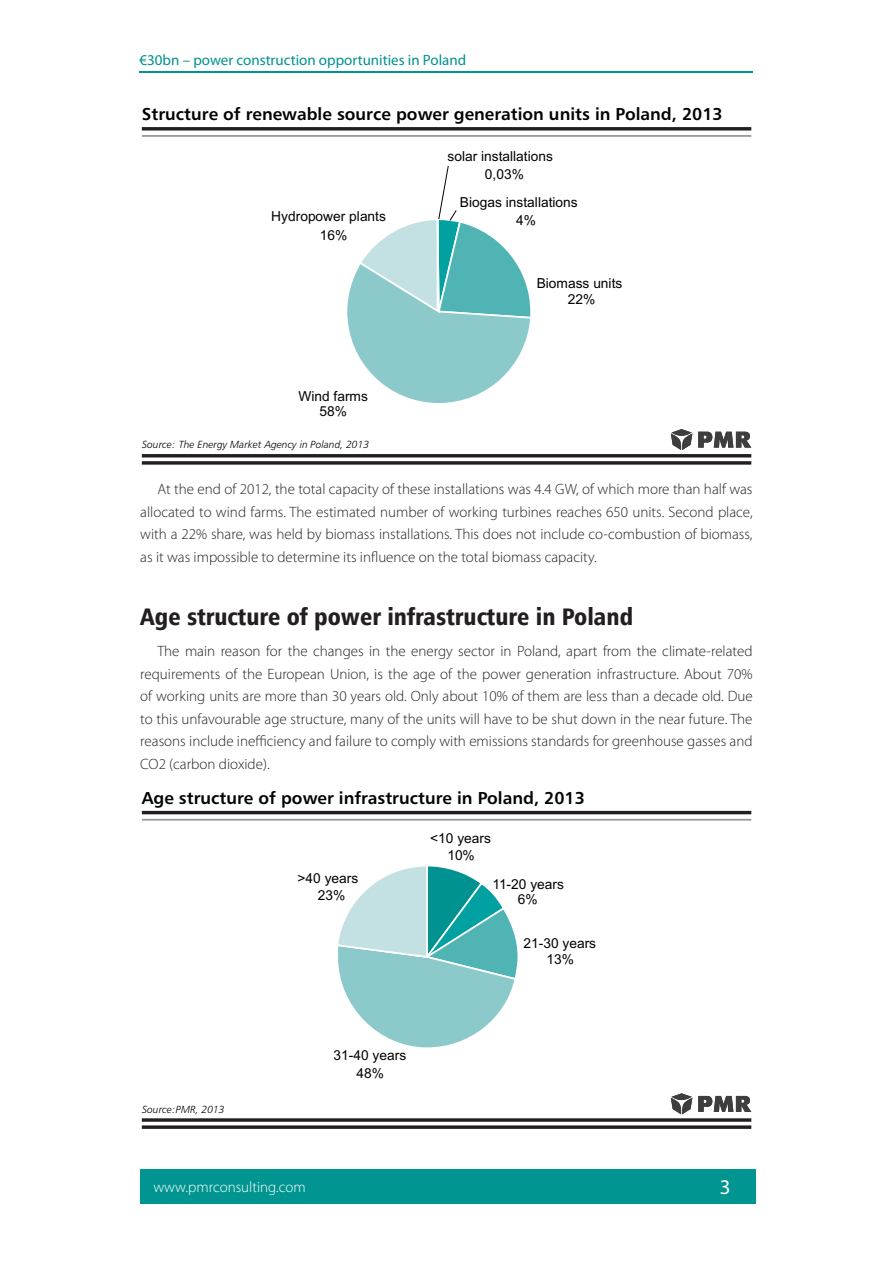
<style>
.page{position:relative;width:893px;height:1263px;background:#fff}
.page>*{position:absolute;margin:0;border:0;box-sizing:border-box;transform-origin:0 0}
.Podtytuł_1{font:24px "Humnst 777 Blk Cn EU";color:#231f20}
.t1{font:700 17.25px "Humnst 777 EU";color:#010202}
.Prosty_tekst{font:300 15px/22.5px "Myriad Pro";color:#231f20;text-align:justify}
.t2{font:15px "Myriad Pro";color:#009290}
.t3{font:300 15px "Myriad Pro";color:#fff}
.t4{font:13.8px/18.8px "Arial";color:#010202;text-align:center}
.t5{font:italic 10.35px "Humnst 777 Lt EU";color:#010202}
</style>
<div class="page">
<div style="left:140px;top:1169px;width:615px;height:35px;background:#009591"></div>
<hr style="left:140px;top:71px;width:613px;height:1px;background:#009591">
<svg style="left:142px;top:127px;width:609px;height:4px;background:#413d3e"></svg>
<hr style="left:142px;top:135px;width:609px;height:2px;background:#939598">
<hr style="left:142px;top:454px;width:609px;height:3px;background:#231f20">
<svg style="left:142px;top:461px;width:609px;height:4px;background:#413d3e"></svg>
<svg style="left:698px;top:432px;width:53px;height:16px"></svg>
<svg style="left:671px;top:429px;width:21px;height:21px"></svg>
<svg style="left:347px;top:165px;width:184px;height:238px"></svg>
<hr style="left:142px;top:811px;width:609px;height:3px;background:#231f20">
<hr style="left:142px;top:819px;width:609px;height:1px;background:#939598">
<svg style="left:142px;top:1118px;width:609px;height:4px;background:#413d3e"></svg>
<svg style="left:142px;top:1125px;width:609px;height:4px;background:#413d3e"></svg>
<svg style="left:698px;top:1096px;width:53px;height:16px"></svg>
<svg style="left:671px;top:1093px;width:21px;height:21px"></svg>
<svg style="left:338px;top:866px;width:180px;height:182px"></svg>
<p class="t2" style="left:140px;top:50px;width:328px">€30bn – power construction opportunities in Poland</p>
<p class="t1" style="left:142px;top:103px;width:582px">Structure of renewable source power generation units in Poland, 2013</p>
<p class="t4" style="left:320px;top:208px;width:68px;text-align:left;text-indent:-49px">Hydropower plants<br>16%</p>
<p class="t4" style="left:298px;top:390px;width:71px;line-height:15.3px">Wind farms<br>58%</p>
<p class="t5" style="left:142px;top:438px;width:229px">Source: The Energy Market Agency in Poland, 2013</p>
<p class="t4" style="left:485px;top:148px;width:70px;text-align:left;text-indent:-37px">solar installations<br>0,03%</p>
<p class="t4" style="left:516px;top:194px;width:63px;text-align:left;text-indent:-56px">Biogas installations<br>4%</p>
<p class="t4" style="left:537px;top:277px;width:87px;line-height:15.3px">Biomass units<br>22%</p>
<p class="Prosty_tekst" style="left:140px;top:478px;width:614px;text-indent:17px">At the end of 2012, the total capacity of these installations was 4.4 GW, of which more than half was allocated to wind farms. The estimated number of working turbines reaches 650 units. Second place, with a 22% share, was held by biomass installations. This does not include co-combustion of biomass, as it was impossible to determine its influence on the total biomass capacity.</p>
<p class="Podtytuł_1" style="left:140px;top:601px;width:494px">Age structure of power infrastructure in Poland</p>
<p class="Prosty_tekst" style="left:140px;top:640px;width:614px;text-indent:17px">The main reason for the changes in the energy sector in Poland, apart from the climate-related requirements of the European Union, is the age of the power generation infrastructure. About 70% of working units are more than 30 years old. Only about 10% of them are less than a decade old. Due to this unfavourable age structure, many of the units will have to be shut down in the near future. The reasons include inefficiency and failure to comply with emissions standards for greenhouse gasses and CO2 (carbon dioxide).</p>
<p class="t1" style="left:142px;top:787px;width:445px">Age structure of power infrastructure in Poland, 2013</p>
<p class="t4" style="left:298px;top:871px;width:62px;line-height:16.8px">&gt;40 years<br>23%</p>
<p class="t4" style="left:430px;top:831px;width:62px;line-height:17.1px">&lt;10 years<br>10%</p>
<p class="t4" style="left:492px;top:878px;width:73px;line-height:15px">11-20 years<br>6%</p>
<p class="t4" style="left:523px;top:936px;width:74px;line-height:16.8px">21-30 years<br>13%</p>
<p class="t5" style="left:142px;top:1102px;width:84px">Source:PMR, 2013</p>
<p class="t3" style="left:153px;top:1178px;width:154px">www.pmrconsulting.com</p>
<p class="t4" style="left:334px;top:1047px;width:74px;line-height:17.9px">31-40 years<br>48%</p>
</div>
